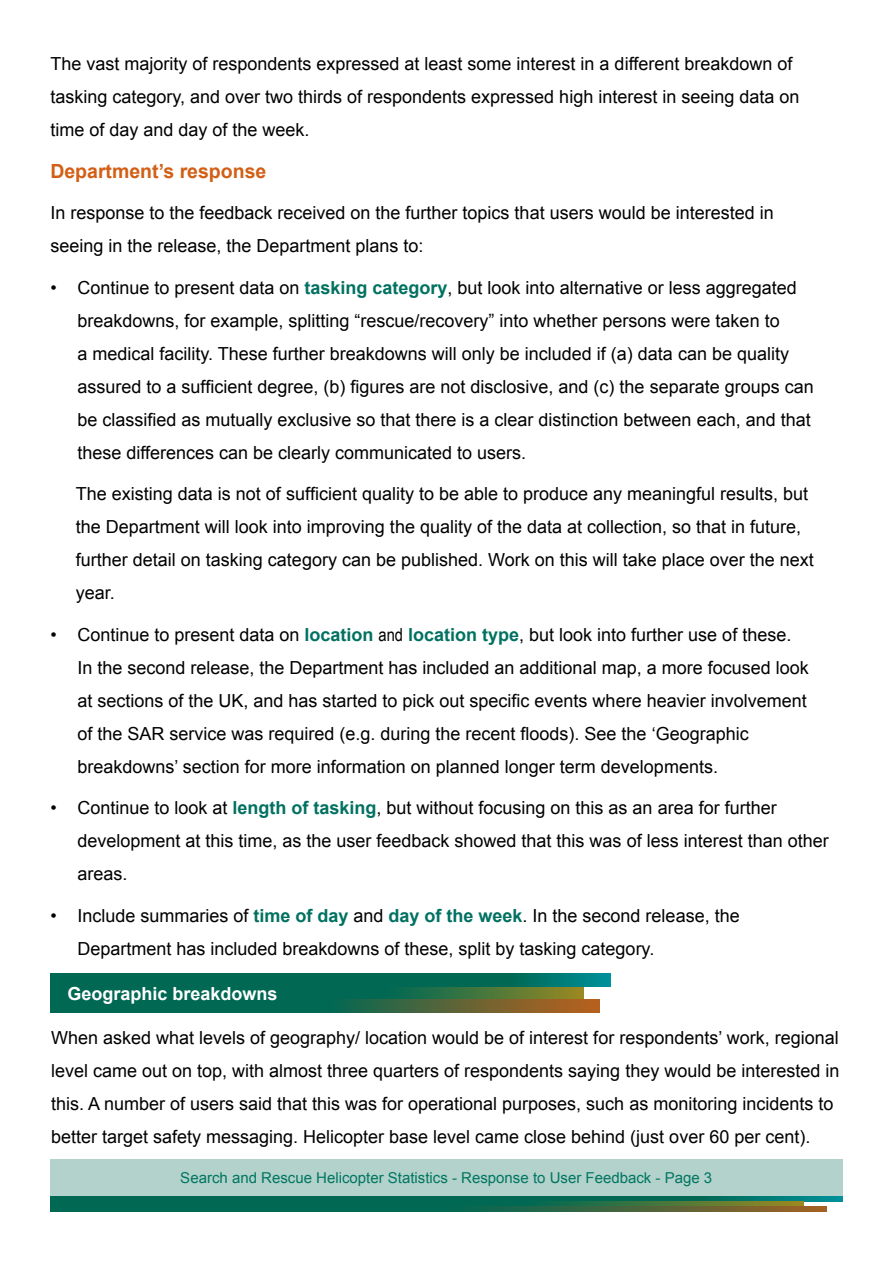
<style>
.page{position:relative;width:893px;height:1263px;background:#fff}
.page>*{position:absolute;margin:0;border:0;box-sizing:border-box;transform-origin:0 0}
.t1{font:700 19.5px "Arial";color:#d25f15}
.t2{font:18px/33px "Arial";color:#000}
.t3{font:700 18px "Arial";color:#fff}
.t4{font:15px "Arial";color:#007662}
.s1{font-weight:700;color:#007161}
.s2{font-family:"Arial Narrow"}
</style>
<div class="page">
<div style="left:50px;top:1160px;width:792px;height:36px;background:#b3d2cb"></div>
<svg style="left:50px;top:1196px;width:792px;height:5px;background:#006b59"></svg>
<svg style="left:50px;top:1201px;width:753px;height:5px;background:#1b6d4a"></svg>
<svg style="left:50px;top:1206px;width:777px;height:6px;background:#256647"></svg>
<svg style="left:50px;top:986px;width:533px;height:13px;background:#196d4b"></svg>
<svg style="left:50px;top:974px;width:561px;height:12px;background:#006b59"></svg>
<svg style="left:50px;top:999px;width:550px;height:13px;background:#306544"></svg>
<p class="t2" style="left:50px;top:48px;width:751px">The vast majority of respondents expressed at least some interest in a different breakdown of tasking category, and over two thirds of respondents expressed high interest in seeing data on time of day and day of the week.</p>
<h3 class="t1" style="left:50px;top:158px;width:218px">Department’s response</h3>
<p class="t2" style="left:50px;top:197px;width:725px">In response to the feedback received on the further topics that users would be interested in</p>
<p class="t2" style="left:50px;top:230px;width:375px">seeing in the release, the Department plans to:</p>
<p class="t2" style="left:50px;top:271px;width:748px">• Continue to present data on <span class="s1">tasking category</span>, but look into alternative or less aggregated</p>
<p class="t2" style="left:77px;top:304px;width:738px">breakdowns, for example, splitting “rescue/recovery” into whether persons were taken to<br>a medical facility. These further breakdowns will only be included if (a) data can be quality assured to a sufficient degree, (b) figures are not disclosive, and (c) the separate groups can be classified as mutually exclusive so that there is a clear distinction between each, and that these differences can be clearly communicated to users.</p>
<p class="t2" style="left:76px;top:478px;width:740px">The existing data is not of sufficient quality to be able to produce any meaningful results, but the Department will look into improving the quality of the data at collection, so that in future, further detail on tasking category can be published. Work on this will take place over the next year.</p>
<p class="t2" style="left:50px;top:618px;width:742px">• Continue to present data on <span class="s1">location</span> <span class="s2">and</span> <span class="s1">location type</span>, but look into further use of these.</p>
<p class="t2" style="left:77px;top:651px;width:733px">In the second release, the Department has included an additional map, a more focused look at sections of the UK, and has started to pick out specific events where heavier involvement of the SAR service was required (e.g. during the recent floods). See the ‘Geographic breakdowns’ section for more information on planned longer term developments.</p>
<p class="t2" style="left:77px;top:792px;width:753px;text-indent:-27px">• Continue to look at <span class="s1">length of tasking</span>, but without focusing on this as an area for further development at this time, as the user feedback showed that this was of less interest than other</p>
<p class="t2" style="left:77px;top:858px;width:52px">areas.</p>
<p class="t2" style="left:77px;top:899px;width:664px;text-indent:-27px">• Include summaries of <span class="s1">time of day</span> and <span class="s1">day of the week</span>. In the second release, the<br>Department has included breakdowns of these, split by tasking category.</p>
<h4 class="t3" style="left:67px;top:981px;width:212px">Geographic breakdowns</h4>
<p class="t2" style="left:51px;top:1022px;width:790px">When asked what levels of geography/ location would be of interest for respondents’ work, regional level came out on top, with almost three quarters of respondents saying they would be interested in this. A number of users said that this was for operational purposes, such as monitoring incidents to better target safety messaging. Helicopter base level came close behind (just over 60 per cent).</p>
<p class="t4" style="left:180px;top:1168px;width:533px">Search and Rescue Helicopter Statistics - Response to User Feedback - Page 3</p>
</div>
